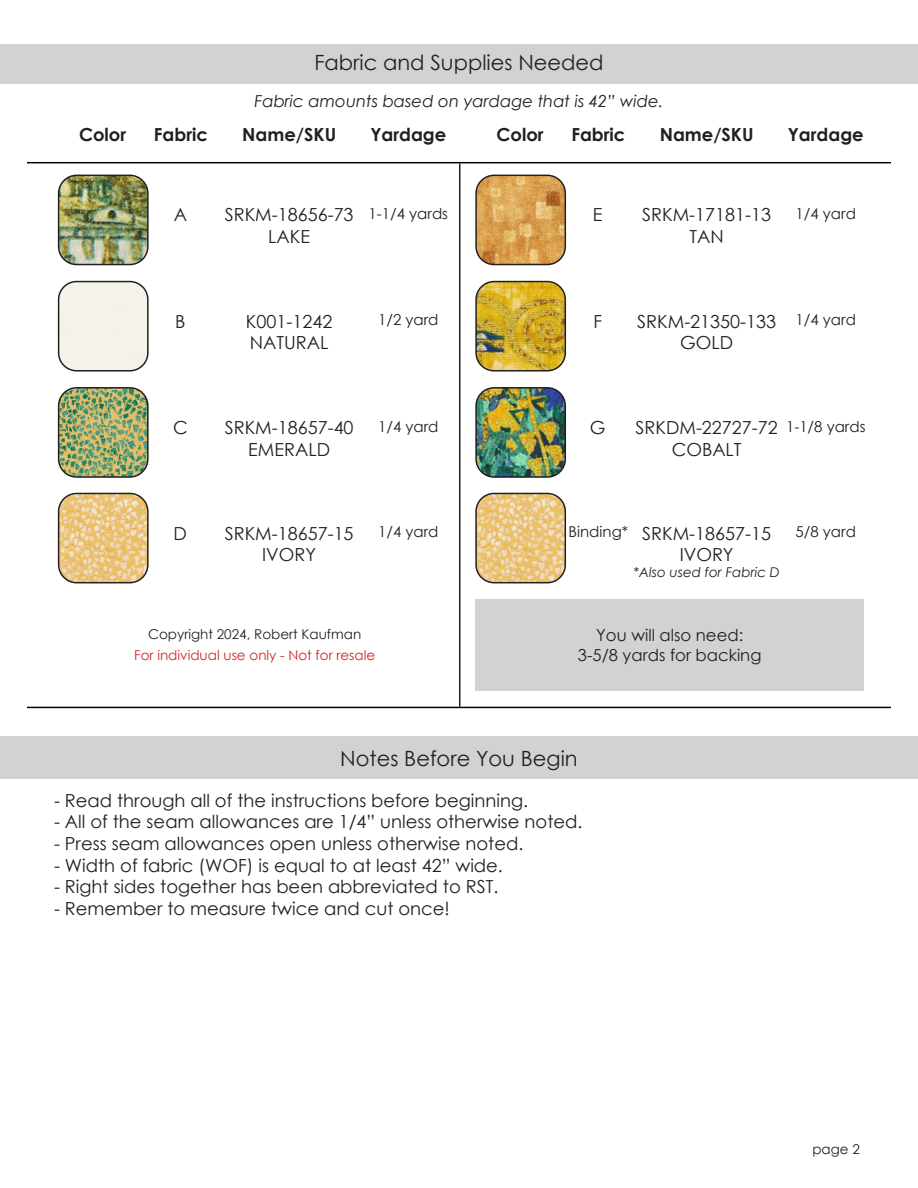
<style>
.page{position:relative;width:918px;height:1188px;background:#fff}
.page>*{position:absolute;margin:0;border:0;box-sizing:border-box;transform-origin:0 0}
.t1{font:21px "Century Gothic";color:#231f20}
.Notes_Before_You_Begin{font:18px "Century Gothic";color:#231f20}
.t2{font:700 18px "Century Gothic";color:#231f20}
.Fabric_SKU_Box{font:18px "Century Gothic";color:#231f20}
.Fabric_Letter_Labels{font:18px "Century Gothic";color:#231f20}
.t3{font:italic 16.5px "Century Gothic";color:#231f20}
.Bonus_Supplies_Box{font:16.5px "Century Gothic";color:#231f20}
.Yardage_Box{font:15px "Century Gothic";color:#231f20}
.Fabric_Copyright_Box{font:13.5px "Century Gothic";color:#d1232a}
.Fabric_Copyright_Box-2{font:13.5px "Century Gothic";color:#231f20}
.t4{font:italic 13.5px "Century Gothic";color:#231f20}
</style>
<div class="page">
<div style="left:0;top:44px;width:918px;height:40px;background:#d1d2d4"></div>
<hr style="left:27px;top:162px;width:864px;height:1px;background:#000">
<hr style="left:27px;top:707px;width:864px;height:1px;background:#000">
<hr style="left:459px;top:163px;width:1px;height:544px;background:#231f20">
<img style="left:59px;top:175px;width:87px;height:90px">
<div style="left:58px;top:175px;width:91px;height:90px;border:2px solid #231f20;border-radius:18px"></div>
<img style="left:478px;top:175px;width:87px;height:90px">
<div style="left:475px;top:175px;width:91px;height:90px;border:2px solid #231f20;border-radius:18px"></div>
<div style="left:59px;top:282px;width:87px;height:87px;background:#f6f2e9"></div>
<div style="left:58px;top:281px;width:91px;height:91px;border:2px solid #231f20;border-radius:18px"></div>
<img style="left:478px;top:282px;width:87px;height:87px">
<div style="left:475px;top:281px;width:91px;height:91px;border:2px solid #231f20;border-radius:18px"></div>
<img style="left:59px;top:388px;width:87px;height:87px">
<div style="left:58px;top:387px;width:91px;height:91px;border:2px solid #231f20;border-radius:18px"></div>
<img style="left:59px;top:493px;width:87px;height:90px">
<div style="left:58px;top:493px;width:91px;height:90px;border:2px solid #231f20;border-radius:18px"></div>
<img style="left:478px;top:388px;width:87px;height:87px">
<div style="left:475px;top:387px;width:91px;height:91px;border:2px solid #231f20;border-radius:18px"></div>
<img style="left:478px;top:493px;width:87px;height:90px">
<div style="left:475px;top:493px;width:91px;height:90px;border:2px solid #231f20;border-radius:18px"></div>
<div style="left:475px;top:599px;width:389px;height:91px;background:#d1d2d4"></div>
<div style="left:0;top:737px;width:918px;height:42px;background:#d1d2d4"></div>
<p class="t1" style="left:314px;top:47px;width:291px">Fabric and Supplies Needed</p>
<p class="t3" style="left:254px;top:90px;width:411px">Fabric amounts based on yardage that is 42” wide.</p>
<p class="t2" style="left:79px;top:121px;width:49px">Color</p>
<p class="t2" style="left:154px;top:121px;width:55px">Fabric</p>
<p class="t2" style="left:242px;top:121px;width:95px">Name/SKU</p>
<p class="t2" style="left:370px;top:121px;width:77px">Yardage</p>
<p class="t2" style="left:497px;top:121px;width:49px">Color</p>
<p class="t2" style="left:571px;top:121px;width:55px">Fabric</p>
<p class="t2" style="left:660px;top:121px;width:95px">Name/SKU</p>
<p class="t2" style="left:788px;top:121px;width:77px">Yardage</p>
<p class="Yardage_Box" style="left:369px;top:203px;width:81px">1-1/4 yards</p>
<p class="Yardage_Box" style="left:796px;top:203px;width:62px">1/4 yard</p>
<p class="Fabric_SKU_Box" style="left:225px;top:202px;width:130px">SRKM-18656-73</p>
<p class="Fabric_SKU_Box" style="left:268px;top:224px;width:43px">LAKE</p>
<p class="Fabric_SKU_Box" style="left:642px;top:202px;width:130px">SRKM-17181-13</p>
<p class="Fabric_SKU_Box" style="left:690px;top:224px;width:36px">TAN</p>
<p class="Fabric_Letter_Labels" style="left:174px;top:202px;width:15px">A</p>
<p class="Fabric_Letter_Labels" style="left:593px;top:202px;width:11px">E</p>
<p class="Yardage_Box" style="left:378px;top:310px;width:62px">1/2 yard</p>
<p class="Yardage_Box" style="left:796px;top:310px;width:62px">1/4 yard</p>
<p class="Notes_Before_You_Begin" style="left:246px;top:309px;width:88px">K001-1242</p>
<p class="Notes_Before_You_Begin" style="left:250px;top:330px;width:80px">NATURAL</p>
<p class="Notes_Before_You_Begin" style="left:637px;top:309px;width:140px">SRKM-21350-133</p>
<p class="Notes_Before_You_Begin" style="left:680px;top:330px;width:55px">GOLD</p>
<p class="Fabric_Letter_Labels" style="left:175px;top:309px;width:12px">B</p>
<p class="Fabric_Letter_Labels" style="left:593px;top:309px;width:10px">F</p>
<p class="Yardage_Box" style="left:378px;top:416px;width:62px">1/4 yard</p>
<p class="Fabric_Letter_Labels" style="left:173px;top:415px;width:16px">C</p>
<p class="Fabric_Letter_Labels" style="left:590px;top:415px;width:17px">G</p>
<p class="Notes_Before_You_Begin" style="left:225px;top:415px;width:130px">SRKM-18657-40</p>
<p class="Notes_Before_You_Begin" style="left:248px;top:436px;width:83px">EMERALD</p>
<p class="Notes_Before_You_Begin" style="left:636px;top:415px;width:144px">SRKDM-22727-72</p>
<p class="Notes_Before_You_Begin" style="left:672px;top:436px;width:71px">COBALT</p>
<p class="Yardage_Box" style="left:786px;top:416px;width:81px">1-1/8 yards</p>
<p class="Fabric_Letter_Labels" style="left:174px;top:521px;width:15px">D</p>
<p class="Notes_Before_You_Begin" style="left:225px;top:521px;width:130px">SRKM-18657-15</p>
<p class="Notes_Before_You_Begin" style="left:262px;top:542px;width:55px">IVORY</p>
<p class="Yardage_Box" style="left:378px;top:521px;width:62px">1/4 yard</p>
<p class="Yardage_Box" style="left:569px;top:521px;width:61px">Binding*</p>
<p class="Notes_Before_You_Begin" style="left:642px;top:521px;width:130px">SRKM-18657-15</p>
<p class="Notes_Before_You_Begin" style="left:680px;top:542px;width:55px">IVORY</p>
<p class="t4" style="left:633px;top:563px;width:148px">*Also used for Fabric D</p>
<p class="Yardage_Box" style="left:796px;top:521px;width:62px">5/8 yard</p>
<p class="Fabric_Copyright_Box-2" style="left:148px;top:625px;width:215px">Copyright 2024, Robert Kaufman</p>
<p class="Fabric_Copyright_Box" style="left:134px;top:646px;width:243px">For individual use only - Not for resale</p>
<p class="Bonus_Supplies_Box" style="left:596px;top:623px;width:149px">You will also need:</p>
<p class="Bonus_Supplies_Box" style="left:578px;top:643px;width:185px">3-5/8 yards for backing</p>
<p class="t1" style="left:340px;top:743px;width:239px">Notes Before You Begin</p>
<p class="Notes_Before_You_Begin" style="left:54px;top:788px;width:476px">- Read through all of the instructions before beginning.</p>
<p class="Notes_Before_You_Begin" style="left:54px;top:809px;width:530px">- All of the seam allowances are 1/4” unless otherwise noted.</p>
<p class="Notes_Before_You_Begin" style="left:54px;top:831px;width:471px">- Press seam allowances open unless otherwise noted.</p>
<p class="Notes_Before_You_Begin" style="left:54px;top:853px;width:450px">- Width of fabric (WOF) is equal to at least 42” wide.</p>
<p class="Notes_Before_You_Begin" style="left:54px;top:874px;width:446px">- Right sides together has been abbreviated to RST.</p>
<p class="Notes_Before_You_Begin" style="left:54px;top:896px;width:397px">- Remember to measure twice and cut once!</p>
<p class="Fabric_Copyright_Box-2" style="left:812px;top:1140px;width:49px">page 2</p>
</div>
